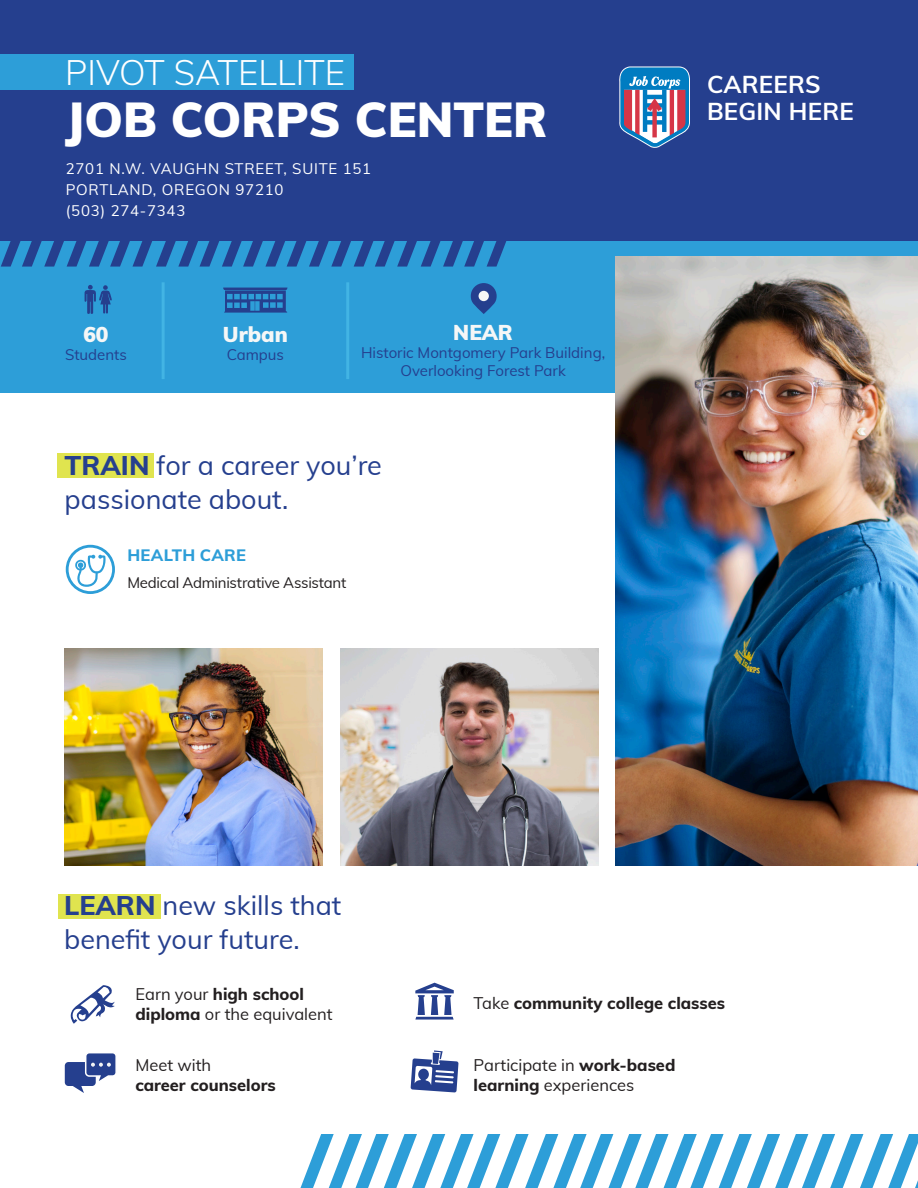
<style>
.page{position:relative;width:918px;height:1188px;background:#fff}
.page>*{position:absolute;margin:0;border:0;box-sizing:border-box;transform-origin:0 0}
.Job_Corps_Center{font:900 48px "Muli";color:#fff}
.Job_Corps_Center-2{font:300 34.65px "Muli";color:#fff}
.subhead{font:27px "Muli";color:#253f8e}
.t1{font:700 24.45px/27.2px "Muli";letter-spacing:.01em;color:#fff}
.whiteStatLabels{font:900 21px "Muli";color:#f5f7f7}
.newSkilsDescriptor{font:800 16.5px/19.8px "Muli";color:#231f20}
.newSkilsDescriptor-2{font:16.5px/19.8px "Muli";color:#231f20}
.Pathway_header{font:800 16.5px "Muli";letter-spacing:.015em;color:#2d9ed8}
.whiteStatDescriptor{font:15px/18px "Muli";color:#253f8e;text-align:center}
.address{font:15px "Muli";letter-spacing:.05em;color:#fff}
.trade_names{font:15px "Muli";letter-spacing:-.02em;color:#231f20}
.s1{font-weight:800}
.s2{font-weight:400}
</style>
<div class="page">
<div style="left:0;top:212px;width:918px;height:181px;background:#2d9ed8"></div>
<div style="left:0;top:0;width:918px;height:240px;background:#253f8e"></div>
<svg style="left:85px;top:285px;width:27px;height:29px"></svg>
<svg style="left:223px;top:288px;width:65px;height:25px"></svg>
<svg style="left:471px;top:283px;width:26px;height:31px"></svg>
<div style="left:479px;top:291px;width:10px;height:10px;background:#f5f7f7;border-radius:50%"></div>
<hr style="left:162px;top:282px;width:3px;height:97px;background:#42b4e4">
<hr style="left:346px;top:282px;width:3px;height:97px;background:#42b4e4">
<div style="left:0;top:54px;width:354px;height:36px;background:#2d9ed8"></div>
<svg style="left:0;top:240px;width:518px;height:27px"></svg>
<svg style="left:300px;top:1134px;width:618px;height:54px"></svg>
<img style="left:616px;top:256px;width:302px;height:609px">
<svg style="left:619px;top:66px;width:71px;height:82px;background:#7285af"></svg>
<img style="left:65px;top:648px;width:258px;height:217px">
<img style="left:341px;top:648px;width:258px;height:217px">
<div style="left:57px;top:453px;width:97px;height:25px;background:#e0e44f"></div>
<svg style="left:71px;top:985px;width:44px;height:39px"></svg>
<svg style="left:415px;top:983px;width:39px;height:37px"></svg>
<svg style="left:65px;top:1053px;width:51px;height:40px"></svg>
<svg style="left:411px;top:1050px;width:48px;height:43px"></svg>
<div style="left:58px;top:894px;width:102px;height:25px;background:#e0e44f"></div>
<svg style="left:66px;top:545px;width:49px;height:49px"></svg>
<p class="Job_Corps_Center-2" style="left:65px;top:47px;width:282px">PIVOT SATELLITE</p>
<p class="Job_Corps_Center" style="left:65px;top:85px;width:484px">JOB CORPS CENTER</p>
<p class="address" style="left:66px;top:157px;width:307px">2701 N.W. VAUGHN STREET, SUITE 151</p>
<p class="address" style="left:66px;top:178px;width:219px">PORTLAND, OREGON 97210</p>
<p class="address" style="left:66px;top:199px;width:121px">(503) 274-7343</p>
<p class="whiteStatLabels" style="left:83px;top:319px;width:27px">60</p>
<p class="whiteStatDescriptor" style="left:65px;top:345px;width:63px">Students</p>
<p class="whiteStatLabels" style="left:223px;top:319px;width:66px">Urban</p>
<p class="whiteStatDescriptor" style="left:227px;top:345px;width:59px">Campus</p>
<p class="whiteStatLabels" style="left:453px;top:317px;width:61px">NEAR</p>
<p class="whiteStatDescriptor" style="left:361px;top:343px;width:246px">Historic Montgomery Park Building,<br>Overlooking Forest Park</p>
<p class="subhead" style="left:65px;top:445px;width:319px"><span class="s1">TRAIN</span> for a career you’re</p>
<p class="subhead" style="left:65px;top:479px;width:225px">passionate about.</p>
<p class="Pathway_header" style="left:127px;top:543px;width:120px">HEALTH CARE</p>
<p class="trade_names" style="left:127px;top:572px;width:220px">Medical Administrative Assistant</p>
<p class="t1" style="left:707px;top:69px;width:148px">CAREERS<br>BEGIN HERE</p>
<p class="subhead" style="left:64px;top:886px;width:279px"><span class="s1">LEARN</span> new skills that</p>
<p class="subhead" style="left:64px;top:920px;width:237px">benefit your future.</p>
<p class="newSkilsDescriptor" style="left:135px;top:984px;width:170px"><span class="s2">Earn your</span> high school</p>
<p class="newSkilsDescriptor-2" style="left:135px;top:1003px;width:199px"><span class="s1">diploma</span> or the equivalent</p>
<p class="newSkilsDescriptor" style="left:135px;top:1054px;width:142px"><span class="s2">Meet with<br></span>career counselors</p>
<p class="newSkilsDescriptor" style="left:474px;top:993px;width:253px"><span class="s2">Take</span> community college classes</p>
<p class="newSkilsDescriptor-2" style="left:474px;top:1054px;width:203px">Participate in <span class="s1">work-based learning</span> experiences</p>
</div>
